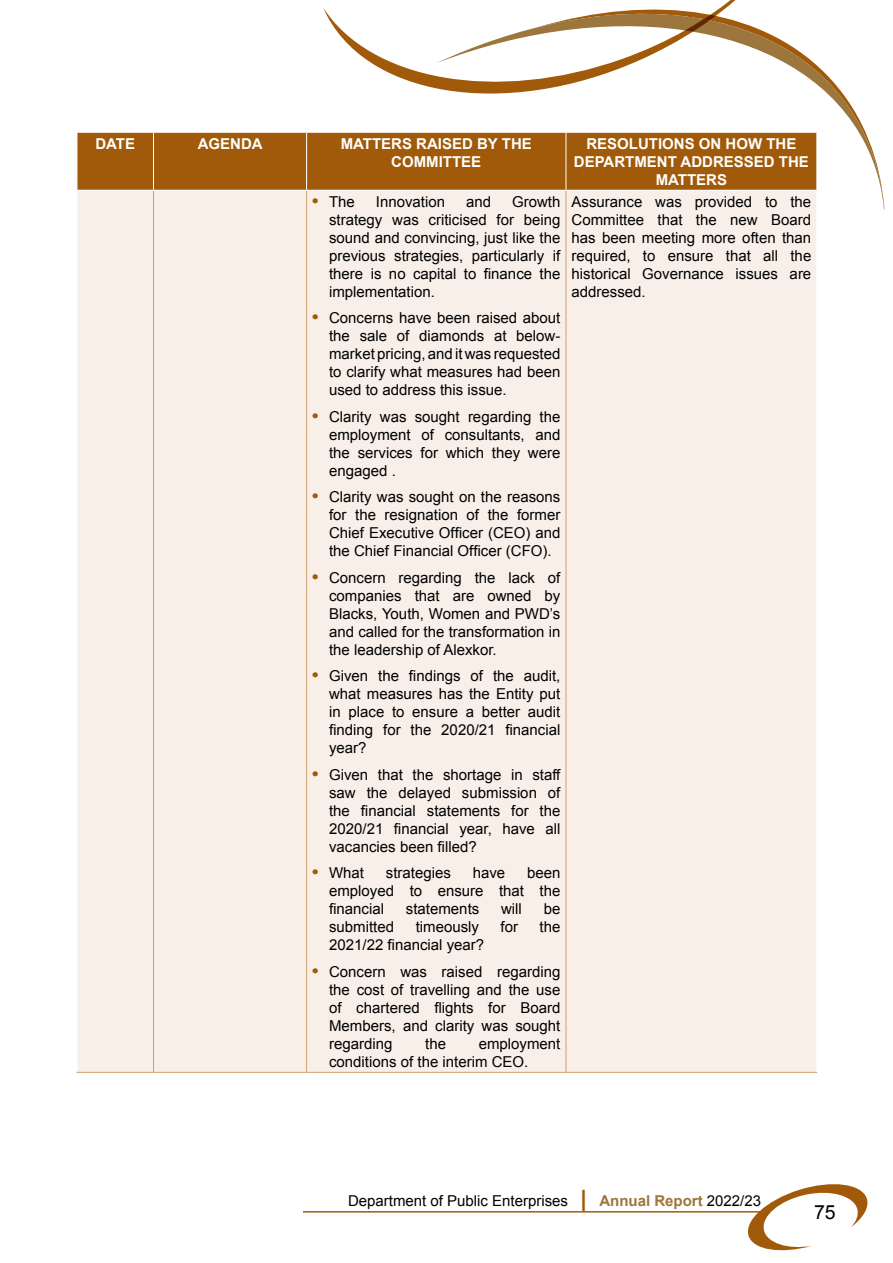
<style>
.page{position:relative;width:893px;height:1263px;background:#fff}
.page>*{position:absolute;margin:0;border:0;box-sizing:border-box;transform-origin:0 0}
.t1{font:19.5px "Arial";color:#000}
.t2{font:15px/18px "Arial";color:#000;text-align:justify}
.t3{font:700 15px/18px "Arial";color:#fff;text-align:center}
.s1{font-weight:700;font-size:18px;color:#a05a09}
.s2{font-weight:700;font-size:22.5px;color:#a05a09}
.s3{font-weight:700;color:#9c763d}
</style>
<div class="page">
<svg style="left:744px;top:1184px;width:124px;height:67px"></svg>
<hr style="left:303px;top:1211px;width:461px;height:1px;background:#a05a09">
<svg style="left:826px;top:74px;width:58px;height:135px"></svg>
<svg style="left:323px;top:0;width:503px;height:94px"></svg>
<div style="left:78px;top:133px;width:738px;height:57px;background:#a05a09"></div>
<div style="left:78px;top:191px;width:738px;height:881px;background:#f8efe8"></div>
<hr style="left:153px;top:133px;width:1px;height:57px;background:#fff">
<hr style="left:306px;top:133px;width:1px;height:57px;background:#fff">
<hr style="left:566px;top:133px;width:1px;height:57px;background:#fff">
<hr style="left:153px;top:191px;width:1px;height:881px;background:#cfa071">
<hr style="left:306px;top:191px;width:1px;height:881px;background:#cfa071">
<hr style="left:566px;top:191px;width:1px;height:881px;background:#cfa071">
<hr style="left:77px;top:1072px;width:76px;height:1px;background:#cfa071">
<hr style="left:153px;top:1072px;width:154px;height:1px;background:#cfa071">
<hr style="left:307px;top:1072px;width:259px;height:1px;background:#cfa071">
<hr style="left:566px;top:1072px;width:251px;height:1px;background:#cfa071">
<p class="t3" style="left:95px;top:135px;width:41px">DATE</p>
<p class="t3" style="left:198px;top:135px;width:66px">AGENDA</p>
<p class="t3" style="left:341px;top:135px;width:193px">MATTERS RAISED BY THE<br>COMMITTEE</p>
<p class="t3" style="left:574px;top:135px;width:237px">RESOLUTIONS ON HOW THE<br>DEPARTMENT ADDRESSED THE<br>MATTERS</p>
<p class="t2" style="left:312px;top:193px;width:44px"><span class="s1">•</span> The</p>
<p class="t2" style="left:376px;top:193px;width:71px">Innovation</p>
<p class="t2" style="left:466px;top:193px;width:27px">and</p>
<p class="t2" style="left:329px;top:193px;width:233px;text-indent:183px">Growth strategy was criticised for being sound and convincing, just like the previous strategies, particularly if there is no capital to finance the implementation.</p>
<p class="t2" style="left:329px;top:309px;width:233px;text-indent:-17px"><span class="s1">•</span> Concerns have been raised about the sale of diamonds at below&shy;market pricing, and it was requested to clarify what measures had been used to address this issue.</p>
<p class="t2" style="left:329px;top:408px;width:233px;text-indent:-17px"><span class="s1">•</span> Clarity was sought regarding the employment of consultants, and the services for which they were engaged .</p>
<p class="t2" style="left:329px;top:488px;width:233px;text-indent:-17px"><span class="s1">•</span> Clarity was sought on the reasons for the resignation of the former Chief Executive Officer (CEO) and the Chief Financial Officer (CFO).</p>
<p class="t2" style="left:329px;top:569px;width:233px;text-indent:-17px"><span class="s1">•</span> Concern regarding the lack of companies that are owned by Blacks, Youth, Women and PWD’s and called for the transformation in the leadership of Alexkor.</p>
<p class="t2" style="left:329px;top:667px;width:233px;text-indent:-17px"><span class="s1">•</span> Given the findings of the audit, what measures has the Entity put in place to ensure a better audit finding for the 2020/21 financial year?</p>
<p class="t2" style="left:329px;top:766px;width:233px;text-indent:-17px"><span class="s1">•</span> Given that the shortage in staff saw the delayed submission of the financial statements for the 2020/21 financial year, have all vacancies been filled?</p>
<p class="t2" style="left:312px;top:864px;width:54px"><span class="s1">•</span> What</p>
<p class="t2" style="left:386px;top:864px;width:67px">strategies</p>
<p class="t2" style="left:473px;top:864px;width:34px">have</p>
<p class="t2" style="left:571px;top:193px;width:241px">Assurance was provided to the Committee that the new Board has been meeting more often than required, to ensure that all the historical Governance issues are addressed.</p>
<p class="t2" style="left:329px;top:864px;width:233px;text-indent:198px">been employed to ensure that the financial</p>
<p class="t2" style="left:406px;top:900px;width:75px">statements</p>
<p class="t2" style="left:501px;top:900px;width:22px">will</p>
<p class="t2" style="left:544px;top:900px;width:18px">be</p>
<p class="t2" style="left:329px;top:918px;width:67px">submitted</p>
<p class="t2" style="left:416px;top:918px;width:65px">timeously</p>
<p class="t2" style="left:501px;top:918px;width:19px">for</p>
<p class="t2" style="left:540px;top:918px;width:22px">the</p>
<p class="t2" style="left:329px;top:936px;width:157px">2021/22 financial year?</p>
<p class="t2" style="left:329px;top:963px;width:233px;text-indent:-17px"><span class="s1">•</span> Concern was raised regarding the cost of travelling and the use of chartered flights for Board Members, and clarity was sought regarding</p>
<p class="t2" style="left:329px;top:1035px;width:233px;text-indent:150px">employment conditions of the interim CEO.</p>
<p class="t2" style="left:425px;top:1035px;width:22px">the</p>
<p class="t2" style="left:348px;top:1192px;width:415px">Department of Public Enterprises <span class="s2">|</span> <span class="s3">Annual Report</span> 2022/23</p>
<h1 class="t1" style="left:814px;top:1200px;width:23px">75</h1>
</div>
